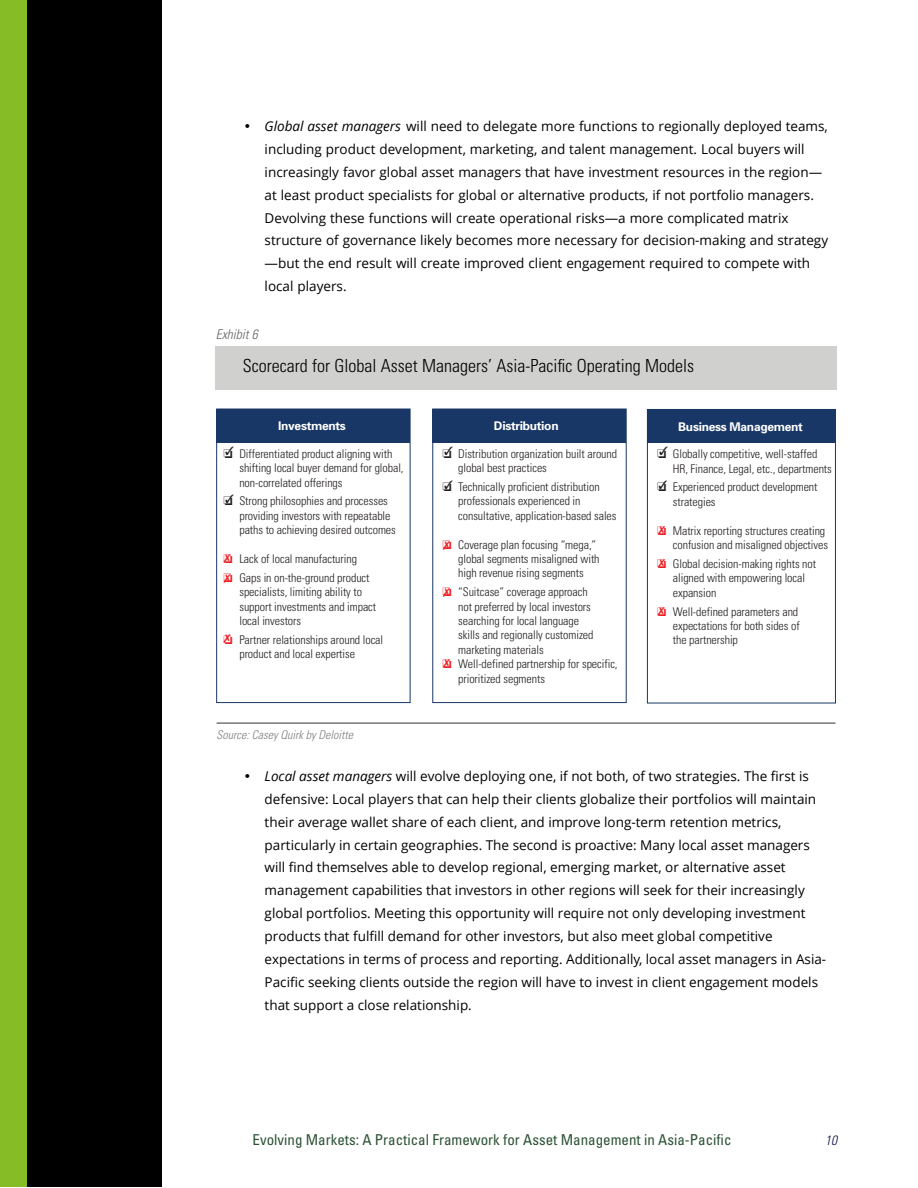
<style>
.page{position:relative;width:918px;height:1188px;background:#fff}
.page>*{position:absolute;margin:0;border:0;box-sizing:border-box;transform-origin:0 0}
.t1{font:300 condensed 18px "Univers";color:#000}
.t2{font:condensed 15px "Univers";color:#2c5234}
.t3{font:13.5px/23px "Open Sans";color:#000}
.t4{font:italic 300 condensed 13.5px "Univers";color:#666}
.t5{font:italic 300 condensed 13.5px "Univers";color:#0c104b}
.t6{font:300 condensed 12px/14.4px "Univers";letter-spacing:-.005em;color:#231f20}
.t7{font:700 12px "Univers";letter-spacing:-.025em;color:#fff}
.t8{font:italic 300 condensed 12px "Univers";color:#7f807f}
.s1{font-family:"News Gothic BT";font-weight:300}
.s2{font-style:italic}
.s3{color:#ee1d23}
</style>
<div class="page">
<div style="left:216px;top:346px;width:621px;height:44px;background:#d0d0ce"></div>
<div style="left:216px;top:409px;width:194px;height:294px;border:1px solid #193766"></div>
<div style="left:217px;top:409px;width:193px;height:33px;background:#193766"></div>
<hr style="left:217px;top:722px;width:618px;height:2px;background:#7f807f">
<div style="left:647px;top:409px;width:189px;height:294px;border:1px solid #193766"></div>
<div style="left:647px;top:409px;width:188px;height:34px;background:#193766"></div>
<div style="left:432px;top:409px;width:195px;height:294px;border:1px solid #193766"></div>
<div style="left:433px;top:409px;width:193px;height:33px;background:#193766"></div>
<div style="left:0;top:0;width:162px;height:1187px;background:#000"></div>
<div style="left:0;top:0;width:27px;height:1187px;background:#86bc25"></div>
<p class="t3" style="left:265px;top:114px;width:565px;text-indent:-21px"><span class="s1">•</span> <span class="s2">Global asset managers</span> will need to delegate more functions to regionally deployed teams, including product development, marketing, and talent management. Local buyers will increasingly favor global asset managers that have investment resources in the region— at least product specialists for global or alternative products, if not portfolio managers.<br>Devolving these functions will create operational risks—a more complicated matrix structure of governance likely becomes more necessary for decision-making and strategy —but the end result will create improved client engagement required to compete with local players.</p>
<p class="t4" style="left:216px;top:330px;width:44px">Exhibit 6</p>
<h1 class="t1" style="left:243px;top:359px;width:453px">Scorecard for Global Asset Managers’ Asia-Pacific Operating Models</h1>
<p class="t7" style="left:278px;top:421px;width:69px">Investments</p>
<p class="t6" style="left:239px;top:447px;width:166px;text-indent:-16px">❏ Differentiated product aligning with shifting local buyer demand for global, non-correlated offerings</p>
<p class="t6" style="left:239px;top:495px;width:158px;text-indent:-16px">❏ Strong philosophies and processes providing investors with repeatable paths to achieving desired outcomes</p>
<p class="t6" style="left:224px;top:550px;width:147px;line-height:18.9px"><span class="s3">❏</span> Lack of local manufacturing<br><span class="s3">❏</span> Gaps in on-the-ground product</p>
<p class="t6" style="left:239px;top:586px;width:138px">specialists, limiting ability to support investments and impact local investors</p>
<p class="t6" style="left:239px;top:634px;width:145px;text-indent:-16px"><span class="s3">❏</span> Partner relationships around local product and local expertise</p>
<p class="t8" style="left:217px;top:731px;width:138px">Source: Casey Quirk by Deloitte</p>
<p class="t7" style="left:494px;top:421px;width:66px">Distribution</p>
<p class="t6" style="left:458px;top:447px;width:160px;text-indent:-16px">❏ Distribution organization built around global best practices</p>
<p class="t6" style="left:458px;top:481px;width:160px;text-indent:-16px">❏ Technically proficient distribution professionals experienced in consultative, application-based sales</p>
<p class="t6" style="left:458px;top:538px;width:143px;text-indent:-16px"><span class="s3">❏</span> Coverage plan focusing “mega,” global segments misaligned with high revenue rising segments</p>
<p class="t6" style="left:442px;top:586px;width:147px"><span class="s3">❏</span> “Suitcase” coverage approach</p>
<p class="t6" style="left:458px;top:600px;width:134px">not preferred by local investors</p>
<p class="t6" style="left:458px;top:615px;width:122px">searching for local language</p>
<p class="t6" style="left:458px;top:629px;width:137px">skills and regionally customized</p>
<p class="t6" style="left:458px;top:644px;width:87px">marketing materials</p>
<p class="t6" style="left:442px;top:658px;width:177px"><span class="s3">❏</span> Well-defined partnership for specific,</p>
<p class="t6" style="left:458px;top:672px;width:88px">prioritized segments</p>
<p class="t7" style="left:678px;top:422px;width:126px">Business Management</p>
<p class="t6" style="left:673px;top:448px;width:161px;text-indent:-16px">❏ Globally competitive, well-staffed<br>HR, Finance, Legal, etc., departments</p>
<p class="t6" style="left:673px;top:481px;width:146px;text-indent:-16px">❏ Experienced product development strategies</p>
<p class="t6" style="left:657px;top:524px;width:172px;text-align:right"><span class="s3">❏</span> Matrix reporting structures creating confusion and misaligned objectives</p>
<p class="t6" style="left:673px;top:558px;width:145px;text-indent:-16px"><span class="s3">❏</span> Global decision-making rights not aligned with empowering local expansion</p>
<p class="t6" style="left:673px;top:605px;width:128px;text-align:justify;text-indent:-16px"><span class="s3">❏</span> Well-defined parameters and expectations for both sides of the partnership</p>
<p class="t3" style="left:265px;top:764px;width:563px;text-indent:-21px"><span class="s1">•</span> <span class="s2">Local asset managers</span> will evolve deploying one, if not both, of two strategies. The first is defensive: Local players that can help their clients globalize their portfolios will maintain their average wallet share of each client, and improve long-term retention metrics, particularly in certain geographies. The second is proactive: Many local asset managers will find themselves able to develop regional, emerging market, or alternative asset management capabilities that investors in other regions will seek for their increasingly global portfolios. Meeting this opportunity will require not only developing investment products that fulfill demand for other investors, but also meet global competitive expectations in terms of process and reporting. Additionally, local asset managers in Asia-Pacific seeking clients outside the region will have to invest in client engagement models that support a close relationship.</p>
<p class="t2" style="left:253px;top:1134px;width:481px">Evolving Markets: A Practical Framework for Asset Management in Asia-Pacific</p>
<p class="t5" style="left:825px;top:1135px;width:13px">10</p>
</div>
